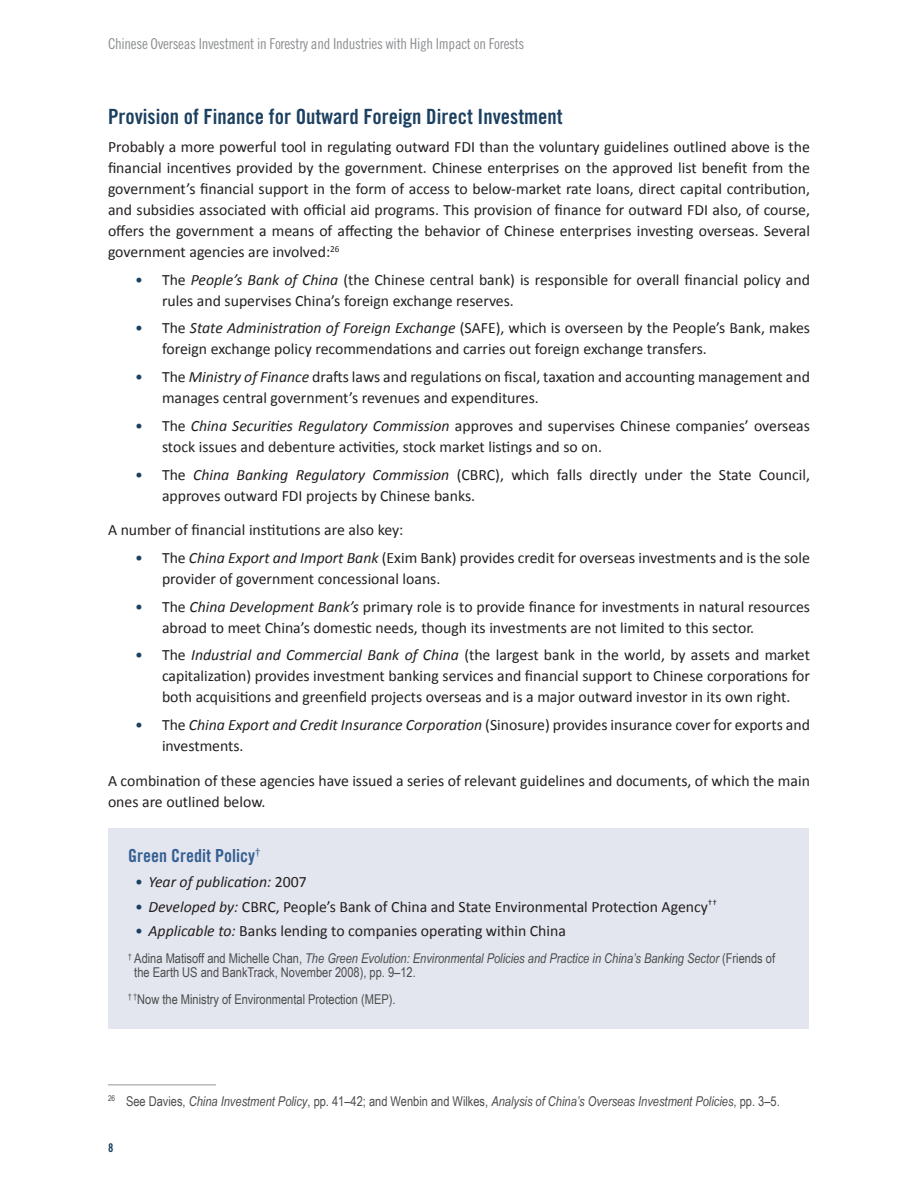
<style>
.page{position:relative;width:918px;height:1188px;background:#fff}
.page>*{position:absolute;margin:0;border:0;box-sizing:border-box;transform-origin:0 0}
.Heading2{font:21px "Trade Gothic Bold Cond Twenty";color:#1c4060}
.t1{font:18px "Trade Gothic Bold Cond Twenty";color:#345f92}
.Text-First{font:15.75px/21px "Calibri";color:#231f20}
.Text{font:15.75px/21px "Calibri";color:#231f20}
.t2{font:italic 15.75px "Calibri";color:#231f20}
.t3{font:15px "Trade Gothic Cond Eighteen";letter-spacing:-.02em;color:#808285}
.t4{font:13.5px/13.5px "Arial Narrow";color:#4b4c4d}
.Footnote{font:italic 13.5px "Arial Narrow";color:#4b4c4d}
.t5{font:12px "Trade Gothic Bold Cond Twenty";color:#1c4060}
.s1{color:#1c4060}
.s2{font-style:italic}
.s3{font-style:normal;color:#1c4060}
.s4{font-style:normal}
</style>
<div class="page">
<div style="left:108px;top:828px;width:700px;height:200px;background:#e4e6ef"></div>
<hr style="left:108px;top:1084px;width:108px;height:1px;background:#939598">
<p class="t3" style="left:108px;top:35px;width:418px">Chinese Overseas Investment in Forestry and Industries with High Impact on Forests</p>
<p class="Heading2" style="left:108px;top:104px;width:456px">Provision of Finance for Outward Foreign Direct Investment</p>
<p class="Text-First" style="left:108px;top:136px;width:704px;text-align:justify">Probably a more powerful tool in regulating outward FDI than the voluntary guidelines outlined above is the financial incentives provided by the government. Chinese enterprises on the approved list benefit from the government’s financial support in the form of access to below-market rate loans, direct capital contribution, and subsidies associated with official aid programs. This provision of finance for outward FDI also, of course, offers the government a means of affecting the behavior of Chinese enterprises investing overseas. Several government agencies are involved:<sup>26</sup></p>
<p class="Text-First" style="left:162px;top:269px;width:649px;text-indent:-27px"><span class="s1">•</span> The <span class="s2">People’s Bank of China</span> (the Chinese central bank) is responsible for overall financial policy and rules and supervises China’s foreign exchange reserves.</p>
<p class="Text-First" style="left:162px;top:318px;width:650px;text-indent:-27px"><span class="s1">•</span> The <span class="s2">State Administration of Foreign Exchange</span> (SAFE), which is overseen by the People’s Bank, makes foreign exchange policy recommendations and carries out foreign exchange transfers.</p>
<p class="Text-First" style="left:162px;top:366px;width:649px;text-indent:-27px"><span class="s1">•</span> The <span class="s2">Ministry of Finance</span> drafts laws and regulations on fiscal, taxation and accounting management and manages central government’s revenues and expenditures.</p>
<p class="Text-First" style="left:162px;top:415px;width:650px;text-indent:-27px"><span class="s1">•</span> The <span class="s2">China Securities Regulatory Commission</span> approves and supervises Chinese companies’ overseas stock issues and debenture activities, stock market listings and so on.</p>
<p class="Text-First" style="left:162px;top:464px;width:649px;text-indent:-27px"><span class="s1">•</span> The <span class="s2">China Banking Regulatory Commission</span> (CBRC), which falls directly under the State Council, approves outward FDI projects by Chinese banks.</p>
<p class="Text" style="left:108px;top:519px;width:297px">A number of financial institutions are also key:</p>
<p class="Text-First" style="left:162px;top:547px;width:649px;text-indent:-27px"><span class="s1">•</span> The <span class="s2">China Export and Import Bank</span> (Exim Bank) provides credit for overseas investments and is the sole provider of government concessional loans.</p>
<p class="Text-First" style="left:162px;top:596px;width:650px;text-indent:-27px"><span class="s1">•</span> The <span class="s2">China Development Bank’s</span> primary role is to provide finance for investments in natural resources abroad to meet China’s domestic needs, though its investments are not limited to this sector.</p>
<p class="Text-First" style="left:162px;top:645px;width:650px;text-align:justify;text-indent:-27px"><span class="s1">•</span> The <span class="s2">Industrial and Commercial Bank of China</span> (the largest bank in the world, by assets and market capitalization) provides investment banking services and financial support to Chinese corporations for both acquisitions and greenfield projects overseas and is a major outward investor in its own right.</p>
<p class="Text-First" style="left:162px;top:714px;width:649px;text-indent:-27px"><span class="s1">•</span> The <span class="s2">China Export and Credit Insurance Corporation</span> (Sinosure) provides insurance cover for exports and investments.</p>
<p class="Text" style="left:108px;top:770px;width:703px">A combination of these agencies have issued a series of relevant guidelines and documents, of which the main ones are outlined below.</p>
<p class="t1" style="left:128px;top:845px;width:134px">Green Credit Policy<sup>†</sup></p>
<p class="t2" style="left:135px;top:871px;width:173px"><span class="s3">•</span> Year of publication: <span class="s4">2007</span></p>
<p class="Text-First" style="left:135px;top:896px;width:584px"><span class="s1">•</span> <span class="s2">Developed by:</span> CBRC, People’s Bank of China and State Environmental Protection Agency<sup>††</sup></p>
<p class="Text-First" style="left:135px;top:921px;width:432px"><span class="s1">•</span> <span class="s2">Applicable to:</span> Banks lending to companies operating within China</p>
<p class="t4" style="left:134px;top:951px;width:642px;text-indent:-6px"><sup>†</sup> Adina Matisoff and Michelle Chan, <span class="s2">The Green Evolution: Environmental Policies and Practice in China’s Banking Sector</span> (Friends of the Earth US and BankTrack, November 2008), pp. 9–12.</p>
<p class="t4" style="left:128px;top:992px;width:269px"><sup>†</sup> <sup>†</sup>Now the Ministry of Environmental Protection (MEP).</p>
<p class="Footnote" style="left:108px;top:1092px;width:673px"><sup>26</sup> <span class="s4">See Davies,</span> China Investment Policy<span class="s4">, pp. 41–42; and Wenbin and Wilkes,</span> Analysis of China’s Overseas Investment Policies<span class="s4">, pp. 3–5.</span></p>
<p class="t5" style="left:108px;top:1140px;width:7px">8</p>
</div>
